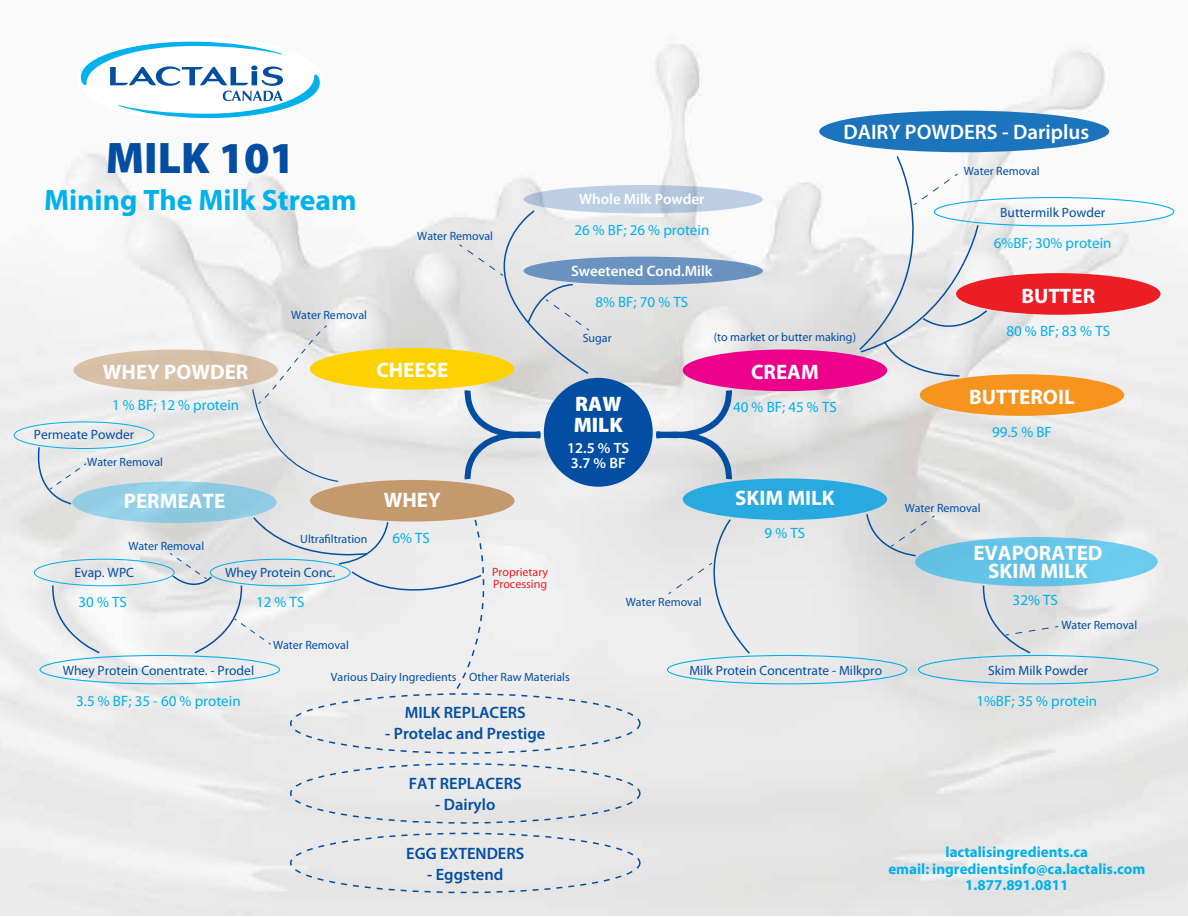
<style>
.page{position:relative;width:1188px;height:918px;background:#fff}
.page>*{position:absolute;margin:0;border:0;box-sizing:border-box;transform-origin:0 0}
.t1{font:900 44.4px "Myriad Pro";color:#034ea2}
.t2{font:700 29.55px "Myriad Pro";color:#00b1eb}
.t3{font:700 21px/18px "Myriad Pro";color:#fff;text-align:center}
.t4{font:600 21px "Myriad Pro";color:#fff}
.t5{font:900 21px/21px "Myriad Pro";color:#fff}
.t6{font:600 16.5px "Myriad Pro";color:#034ea2}
.t7{font:15px "Myriad Pro";color:#00b1eb}
.t8{font:700 15px/16.5px "Myriad Pro";color:#00b1eb;text-align:center}
.t9{font:600 15px/15px "Myriad Pro";color:#fff}
.t10{font:13.5px "Myriad Pro";color:#034ea2}
.t11{font:12px "Myriad Pro";color:#034ea2}
.t12{font:12px/12px "Myriad Pro";color:#ed1d24}
</style>
<div class="page">
<img style="left:0;top:44px;width:1187px;height:871px">
<div style="left:819px;top:111px;width:290px;height:41px;background:#1c75bc;border-radius:50%"></div>
<svg style="left:523px;top:185px;width:240px;height:28px;background:#b9cbe0"></svg>
<div style="left:73px;top:350px;width:205px;height:41px;background:#d7c0a7;border-radius:50%"></div>
<div style="left:72px;top:481px;width:205px;height:42px;background:#91cde4;border-radius:50%"></div>
<div style="left:310px;top:348px;width:204px;height:42px;background:#fed103;border-radius:50%"></div>
<div style="left:310px;top:480px;width:205px;height:42px;background:#c49a6c;border-radius:50%"></div>
<div style="left:523px;top:257px;width:240px;height:28px;background:#6a93c1;border-radius:50%"></div>
<div style="left:683px;top:350px;width:204px;height:41px;background:#ec008c;border-radius:50%"></div>
<div style="left:683px;top:478px;width:204px;height:42px;background:#28aae1;border-radius:50%"></div>
<div style="left:920px;top:374px;width:204px;height:42px;background:#f7941e;border-radius:50%"></div>
<div style="left:956px;top:273px;width:205px;height:42px;background:#ed1d24;border-radius:50%"></div>
<div style="left:915px;top:537px;width:243px;height:49px;background:#64c4e7;border-radius:50%"></div>
<div style="left:290px;top:833px;width:351px;height:60px;border:2px dashed #034ea2;border-radius:50%"></div>
<div style="left:290px;top:763px;width:351px;height:61px;border:2px dashed #034ea2;border-radius:50%"></div>
<div style="left:544px;top:378px;width:109px;height:109px;background:#034ea2;border-radius:50%"></div>
<div style="left:14px;top:422px;width:140px;height:27px;border:1px solid #00b1eb;border-radius:50%"></div>
<div style="left:34px;top:559px;width:141px;height:27px;border:1px solid #00b1eb;border-radius:50%"></div>
<div style="left:40px;top:655px;width:240px;height:29px;border:1px solid #00b1eb;border-radius:50%"></div>
<div style="left:918px;top:655px;width:240px;height:29px;border:1px solid #00b1eb;border-radius:50%"></div>
<div style="left:934px;top:197px;width:240px;height:29px;border:1px solid #00b1eb;border-radius:50%"></div>
<div style="left:667px;top:655px;width:240px;height:29px;border:1px solid #00b1eb;border-radius:50%"></div>
<svg style="left:650px;top:385px;width:85px;height:100px"></svg>
<svg style="left:462px;top:385px;width:85px;height:100px;background:#cad3dd"></svg>
<svg style="left:252px;top:325px;width:87px;height:158px"></svg>
<svg style="left:439px;top:209px;width:151px;height:167px;background:#dadbd1"></svg>
<div style="left:668px;top:518px;width:83px;height:137px;background:#eaeaea"></div>
<svg style="left:865px;top:512px;width:71px;height:45px;background:#cad0d3"></svg>
<svg style="left:982px;top:584px;width:77px;height:70px;background:#d5d9dc"></svg>
<svg style="left:51px;top:584px;width:50px;height:70px"></svg>
<svg style="left:34px;top:446px;width:53px;height:59px;background:#d7dfe4"></svg>
<svg style="left:169px;top:516px;width:336px;height:180px;background:#e4e7e8"></svg>
<svg style="left:858px;top:155px;width:130px;height:222px"></svg>
<svg style="left:76px;top:41px;width:249px;height:81px"></svg>
<h1 class="t1" style="left:106px;top:129px;width:191px">MILK 101</h1>
<h2 class="t2" style="left:44px;top:184px;width:314px">Mining The Milk Stream</h2>
<p class="t9" style="left:579px;top:191px;width:127px">Whole Milk Powder</p>
<h3 class="t4" style="left:843px;top:118px;width:247px">DAIRY POWDERS - Dariplus</h3>
<p class="t11" style="left:964px;top:164px;width:77px">Water Removal</p>
<p class="t10" style="left:1000px;top:205px;width:106px">Buttermilk Powder</p>
<p class="t11" style="left:417px;top:229px;width:77px">Water Removal</p>
<p class="t7" style="left:574px;top:222px;width:136px">26 % BF; 26 % protein</p>
<p class="t7" style="left:994px;top:234px;width:119px">6%BF; 30% protein</p>
<p class="t9" style="left:571px;top:263px;width:143px">Sweetened Cond.Milk</p>
<p class="t7" style="left:595px;top:293px;width:94px">8% BF; 70 % TS</p>
<h3 class="t3" style="left:1021px;top:287px;width:75px">BUTTER</h3>
<p class="t11" style="left:291px;top:309px;width:77px">Water Removal</p>
<p class="t11" style="left:583px;top:331px;width:30px">Sugar</p>
<p class="t11" style="left:714px;top:331px;width:144px">(to market or butter making)</p>
<p class="t7" style="left:1006px;top:323px;width:105px">80 % BF; 83 % TS</p>
<h3 class="t3" style="left:103px;top:363px;width:147px">WHEY POWDER</h3>
<p class="t7" style="left:112px;top:396px;width:129px">1 % BF; 12 % protein</p>
<p class="t10" style="left:34px;top:428px;width:102px">Permeate Powder</p>
<h3 class="t3" style="left:376px;top:362px;width:73px">CHEESE</h3>
<h3 class="t5" style="left:574px;top:392px;width:51px">RAW<br>MILK</h3>
<h3 class="t3" style="left:751px;top:363px;width:69px">CREAM</h3>
<p class="t7" style="left:733px;top:399px;width:105px">40 % BF; 45 % TS</p>
<h3 class="t3" style="left:969px;top:388px;width:107px">BUTTEROIL</h3>
<p class="t7" style="left:992px;top:424px;width:61px">99.5 % BF</p>
<p class="t11" style="left:87px;top:456px;width:77px">Water Removal</p>
<p class="t9" style="left:567px;top:440px;width:64px">12.5 % TS<br>3.7 % BF</p>
<h3 class="t3" style="left:124px;top:493px;width:103px">PERMEATE</h3>
<h3 class="t3" style="left:384px;top:491px;width:58px">WHEY</h3>
<h3 class="t3" style="left:735px;top:490px;width:101px">SKIM MILK</h3>
<p class="t11" style="left:905px;top:501px;width:77px">Water Removal</p>
<p class="t11" style="left:128px;top:539px;width:77px">Water Removal</p>
<p class="t10" style="left:75px;top:565px;width:61px">Evap. WPC</p>
<p class="t11" style="left:300px;top:533px;width:69px">Ultrafiltration</p>
<p class="t10" style="left:225px;top:565px;width:112px">Whey Protein Conc.</p>
<p class="t7" style="left:392px;top:529px;width:39px">6% TS</p>
<p class="t12" style="left:492px;top:567px;width:57px">Proprietary<br>Processing</p>
<p class="t7" style="left:765px;top:525px;width:42px">9 % TS</p>
<h3 class="t3" style="left:973px;top:544px;width:131px">EVAPORATED<br>SKIM MILK</h3>
<p class="t7" style="left:78px;top:594px;width:50px">30 % TS</p>
<p class="t7" style="left:256px;top:594px;width:50px">12 % TS</p>
<p class="t11" style="left:626px;top:595px;width:77px">Water Removal</p>
<p class="t7" style="left:1013px;top:592px;width:47px">32% TS</p>
<p class="t11" style="left:1061px;top:619px;width:77px">Water Removal</p>
<p class="t10" style="left:63px;top:663px;width:193px">Whey Protein Conentrate. - Prodel</p>
<p class="t7" style="left:76px;top:692px;width:166px">3.5 % BF; 35 - 60 % protein</p>
<p class="t11" style="left:273px;top:638px;width:77px">Water Removal</p>
<p class="t11" style="left:331px;top:671px;width:240px">Various Dairy Ingredients Other Raw Materials</p>
<h3 class="t6" style="left:405px;top:702px;width:123px">MILK REPLACERS</h3>
<h3 class="t6" style="left:385px;top:723px;width:162px">- Protelac and Prestige</h3>
<h3 class="t6" style="left:409px;top:773px;width:114px">FAT REPLACERS</h3>
<h3 class="t6" style="left:435px;top:794px;width:62px">- Dairylo</h3>
<h3 class="t6" style="left:406px;top:842px;width:120px">EGG EXTENDERS</h3>
<h3 class="t6" style="left:427px;top:863px;width:78px">- Eggstend</h3>
<p class="t10" style="left:689px;top:663px;width:194px">Milk Protein Concentrate - Milkpro</p>
<p class="t10" style="left:988px;top:663px;width:101px">Skim Milk Powder</p>
<p class="t7" style="left:976px;top:692px;width:122px">1%BF; 35 % protein</p>
<p class="t8" style="left:888px;top:844px;width:258px">lactalisingredients.ca<br>email: ingredientsinfo@ca.lactalis.com<br>1.877.891.0811</p>
</div>
